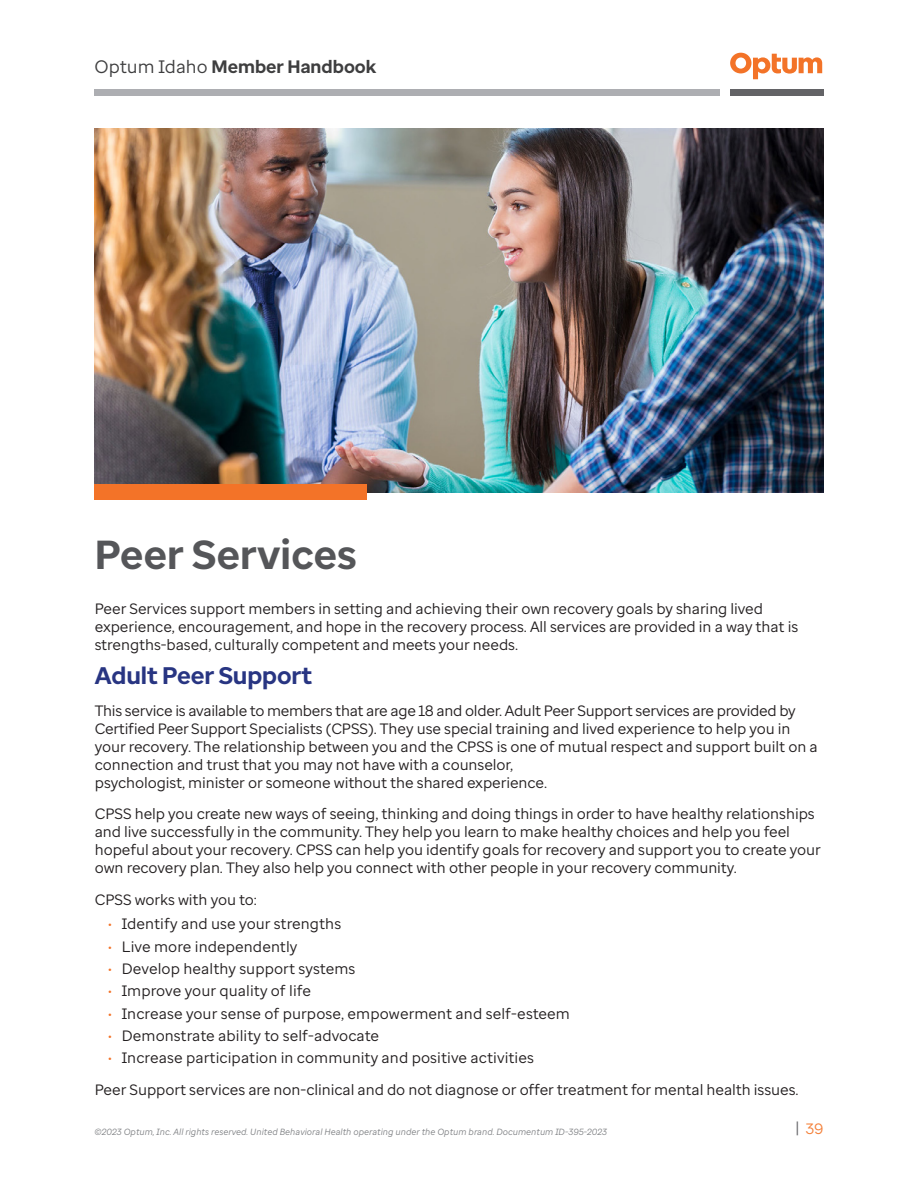
<style>
.page{position:relative;width:918px;height:1188px;background:#fff}
.page>*{position:absolute;margin:0;border:0;box-sizing:border-box;transform-origin:0 0}
.Section_Headings_1{font:700 40.5px "Optum Sans";letter-spacing:.005em;color:#555659}
.Sub_Headings_2{font:700 24px "Optum Sans";letter-spacing:-.005em;color:#283582}
.t1{font:700 18px "Optum Sans";color:#3e3e3f}
.Body_Copy{font:15px/18px "Optum Sans";letter-spacing:-.005em;color:#231f20}
.t2{font:15px "Optum Sans";color:#f48039}
.t3{font:italic 9px "Optum Sans";color:#808285}
.s1{font-weight:400}
.s2{font-size:12px;color:#f37328}
.s3{color:#636366}
</style>
<div class="page">
<div style="left:730px;top:89px;width:94px;height:7px;background:#636366"></div>
<div style="left:94px;top:89px;width:626px;height:7px;background:#adaeb2"></div>
<svg style="left:730px;top:53px;width:92px;height:26px"></svg>
<img style="left:95px;top:128px;width:729px;height:364px">
<div style="left:94px;top:484px;width:273px;height:16px;background:#f37328"></div>
<p class="t1" style="left:94px;top:55px;width:284px"><span class="s1">Optum Idaho</span> Member Handbook</p>
<p class="Section_Headings_1" style="left:95px;top:529px;width:263px">Peer Services</p>
<p class="Body_Copy" style="left:95px;top:600px;width:705px">Peer Services support members in setting and achieving their own recovery goals by sharing lived experience, encouragement, and hope in the recovery process. All services are provided in a way that is strengths-based, culturally competent and meets your needs.</p>
<p class="Sub_Headings_2" style="left:95px;top:660px;width:219px">Adult Peer Support</p>
<p class="Body_Copy" style="left:95px;top:701px;width:724px">This service is available to members that are age 18 and older. Adult Peer Support services are provided by Certified Peer Support Specialists (CPSS). They use special training and lived experience to help you in your recovery. The relationship between you and the CPSS is one of mutual respect and support built on a connection and trust that you may not have with a counselor,<br>psychologist, minister or someone without the shared experience.</p>
<p class="Body_Copy" style="left:95px;top:805px;width:727px">CPSS help you create new ways of seeing, thinking and doing things in order to have healthy relationships and live successfully in the community. They help you learn to make healthy choices and help you feel hopeful about your recovery. CPSS can help you identify goals for recovery and support you to create your own recovery plan. They also help you connect with other people in your recovery community.</p>
<p class="Body_Copy" style="left:95px;top:890px;width:164px">CPSS works with you to:</p>
<p class="Body_Copy" style="left:108px;top:915px;width:235px"><span class="s2">•</span> Identify and use your strengths</p>
<p class="Body_Copy" style="left:108px;top:937px;width:191px"><span class="s2">•</span> Live more independently</p>
<p class="Body_Copy" style="left:108px;top:960px;width:249px"><span class="s2">•</span> Develop healthy support systems</p>
<p class="Body_Copy" style="left:108px;top:982px;width:204px"><span class="s2">•</span> Improve your quality of life</p>
<p class="Body_Copy" style="left:108px;top:1004px;width:463px"><span class="s2">•</span> Increase your sense of purpose, empowerment and self-esteem</p>
<p class="Body_Copy" style="left:108px;top:1027px;width:272px"><span class="s2">•</span> Demonstrate ability to self-advocate</p>
<p class="Body_Copy" style="left:108px;top:1049px;width:427px"><span class="s2">•</span> Increase participation in community and positive activities</p>
<p class="Body_Copy" style="left:95px;top:1080px;width:705px">Peer Support services are non-clinical and do not diagnose or offer treatment for mental health issues.</p>
<p class="t3" style="left:94px;top:1126px;width:514px">©2023 Optum, Inc. All rights reserved. United Behavioral Health operating under the Optum brand. Documentum ID-395-2023</p>
<p class="t2" style="left:796px;top:1119px;width:29px"><span class="s3">|</span> 39</p>
</div>
